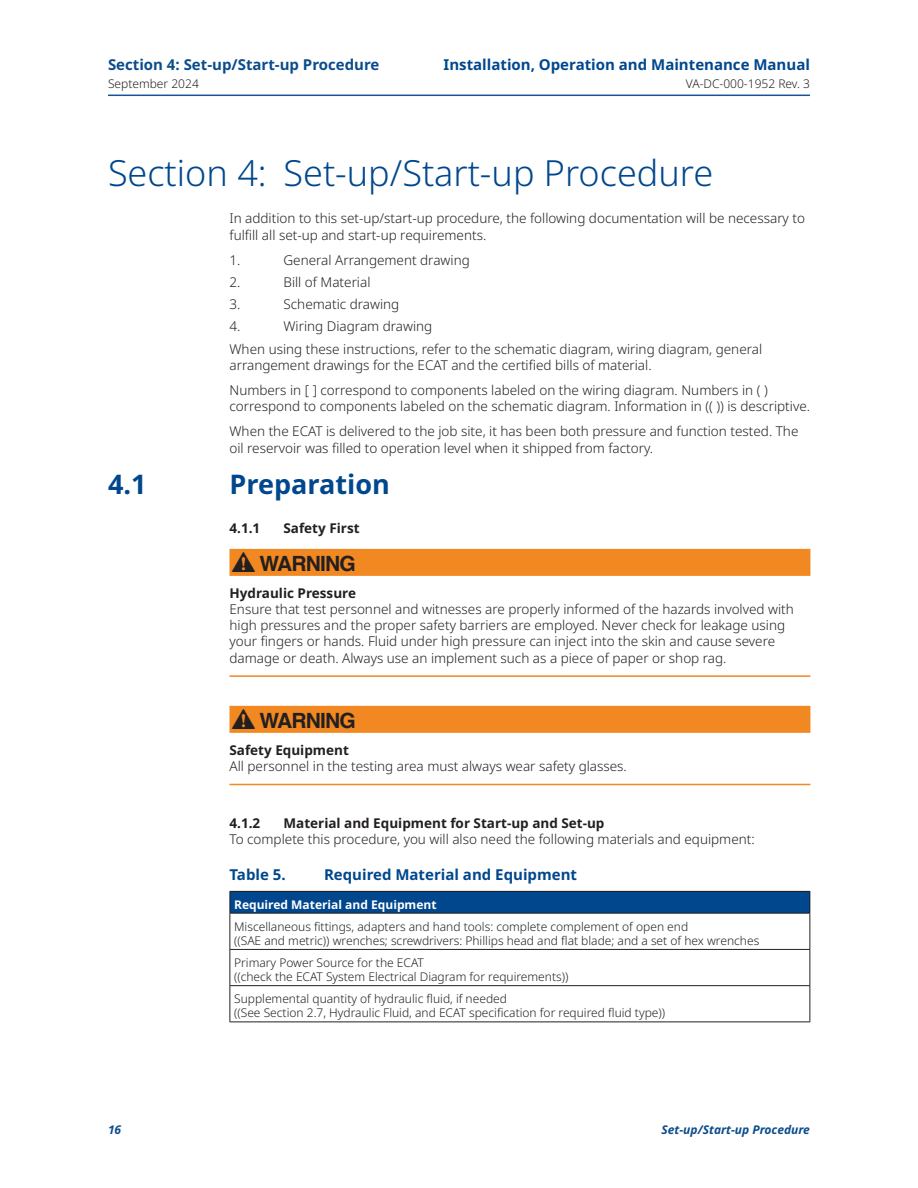
<style>
.page{position:relative;width:918px;height:1188px;background:#fff}
.page>*{position:absolute;margin:0;border:0;box-sizing:border-box;transform-origin:0 0}
.t1{font:300 36px "Noto Sans";color:#01478d}
.t2{font:700 27px "Noto Sans";color:#01478d}
.t3{font:700 21px "Helvetica";letter-spacing:-.04em;color:#231f20}
.t4{font:700 15px "Noto Sans";color:#01478d}
.t5{font:700 15px "Noto Sans";color:#0b4c8c}
._01_Body_Text{font:300 13.5px/16.2px "Noto Sans";color:#231f20}
._06_Warning_text{font:300 13.5px/16.2px "Noto Sans";color:#231f20}
.t6{font:700 13.5px "Noto Sans";color:#231f20}
._05_Tabel_text{font:300 12px/14.4px "Noto Sans";color:#231f20}
._05_Tabel_header{font:700 12px "Noto Sans";color:#fff}
.t7{font:italic 700 12px "Noto Sans";color:#0b4c8c}
.s1{font-weight:700}
</style>
<div class="page">
<hr style="left:108px;top:95px;width:702px;height:1px;background:#185397">
<div style="left:230px;top:549px;width:580px;height:27px;background:#f18821"></div>
<hr style="left:230px;top:675px;width:580px;height:2px;background:#f18821">
<div style="left:230px;top:706px;width:580px;height:27px;background:#f18821"></div>
<hr style="left:230px;top:784px;width:580px;height:1px;background:#f18821">
<div style="left:230px;top:891px;width:580px;height:22px;background:#01478d"></div>
<hr style="left:230px;top:891px;width:580px;height:1px;background:#231f20">
<svg style="left:230px;top:892px;width:1px;height:21px"></svg>
<svg style="left:809px;top:892px;width:1px;height:21px"></svg>
<hr style="left:230px;top:913px;width:580px;height:1px;background:#231f20">
<hr style="left:230px;top:914px;width:1px;height:35px;background:#231f20">
<hr style="left:809px;top:914px;width:1px;height:35px;background:#231f20">
<hr style="left:230px;top:949px;width:580px;height:1px;background:#231f20">
<hr style="left:230px;top:950px;width:1px;height:35px;background:#231f20">
<hr style="left:809px;top:950px;width:1px;height:35px;background:#231f20">
<hr style="left:230px;top:985px;width:580px;height:1px;background:#231f20">
<hr style="left:230px;top:986px;width:1px;height:36px;background:#231f20">
<hr style="left:809px;top:986px;width:1px;height:36px;background:#231f20">
<hr style="left:230px;top:1022px;width:580px;height:1px;background:#231f20">
<p class="t5" style="left:108px;top:56px;width:273px">Section 4: Set-up/Start-up Procedure</p>
<p class="_05_Tabel_text" style="left:108px;top:77px;width:92px">September 2024</p>
<p class="t4" style="left:444px;top:56px;width:368px">Installation, Operation and Maintenance Manual</p>
<p class="_05_Tabel_text" style="left:686px;top:77px;width:126px">VA-DC-000-1952 Rev. 3</p>
<p class="t1" style="left:108px;top:152px;width:607px">Section 4: Set-up/Start-up Procedure</p>
<p class="_01_Body_Text" style="left:230px;top:211px;width:577px">In addition to this set-up/start-up procedure, the following documentation will be necessary to fulfill all set-up and start-up requirements.</p>
<p class="_06_Warning_text" style="left:230px;top:252px;width:13px">1.</p>
<p class="_06_Warning_text" style="left:284px;top:252px;width:188px">General Arrangement drawing</p>
<p class="_06_Warning_text" style="left:230px;top:274px;width:13px">2.</p>
<p class="_06_Warning_text" style="left:284px;top:274px;width:89px">Bill of Material</p>
<p class="_06_Warning_text" style="left:230px;top:296px;width:13px">3.</p>
<p class="_06_Warning_text" style="left:284px;top:296px;width:117px">Schematic drawing</p>
<p class="_06_Warning_text" style="left:230px;top:319px;width:13px">4.</p>
<p class="_06_Warning_text" style="left:284px;top:319px;width:150px">Wiring Diagram drawing</p>
<p class="_01_Body_Text" style="left:230px;top:341px;width:534px">When using these instructions, refer to the schematic diagram, wiring diagram, general arrangement drawings for the ECAT and the certified bills of material.</p>
<p class="_01_Body_Text" style="left:230px;top:382px;width:582px">Numbers in [ ] correspond to components labeled on the wiring diagram. Numbers in ( ) correspond to components labeled on the schematic diagram. Information in (( )) is descriptive.</p>
<p class="_01_Body_Text" style="left:230px;top:424px;width:570px">When the ECAT is delivered to the job site, it has been both pressure and function tested. The oil reservoir was filled to operation level when it shipped from factory.</p>
<p class="t2" style="left:108px;top:469px;width:40px">4.1</p>
<p class="t2" style="left:230px;top:469px;width:162px">Preparation</p>
<p class="t6" style="left:230px;top:520px;width:32px">4.1.1</p>
<p class="t6" style="left:284px;top:520px;width:78px">Safety First</p>
<p class="t3" style="left:259px;top:547px;width:98px">WARNING</p>
<p class="_06_Warning_text" style="left:230px;top:585px;width:566px"><span class="s1">Hydraulic Pressure<br></span>Ensure that test personnel and witnesses are properly informed of the hazards involved with high pressures and the proper safety barriers are employed. Never check for leakage using your fingers or hands. Fluid under high pressure can inject into the skin and cause severe damage or death. Always use an implement such as a piece of paper or shop rag.</p>
<p class="t3" style="left:259px;top:704px;width:98px">WARNING</p>
<p class="_06_Warning_text" style="left:230px;top:742px;width:399px"><span class="s1">Safety Equipment<br></span>All personnel in the testing area must always wear safety glasses.</p>
<p class="t7" style="left:108px;top:1121px;width:15px">16</p>
<p class="t6" style="left:230px;top:815px;width:32px">4.1.2</p>
<p class="t6" style="left:284px;top:815px;width:322px">Material and Equipment for Start-up and Set-up</p>
<p class="_01_Body_Text" style="left:230px;top:831px;width:527px">To complete this procedure, you will also need the following materials and equipment:</p>
<p class="t4" style="left:230px;top:866px;width:58px">Table 5.</p>
<p class="t4" style="left:324px;top:866px;width:255px">Required Material and Equipment</p>
<p class="_05_Tabel_header" style="left:234px;top:898px;width:204px">Required Material and Equipment</p>
<p class="_05_Tabel_text" style="left:234px;top:919px;width:456px">Miscellaneous fittings, adapters and hand tools: complete complement of open end</p>
<p class="_05_Tabel_text" style="left:234px;top:934px;width:527px">((SAE and metric)) wrenches; screwdrivers: Phillips head and flat blade; and a set of hex wrenches</p>
<p class="_05_Tabel_text" style="left:234px;top:955px;width:336px">Primary Power Source for the ECAT<br>((check the ECAT System Electrical Diagram for requirements))</p>
<p class="_05_Tabel_text" style="left:234px;top:992px;width:433px">Supplemental quantity of hydraulic fluid, if needed<br>((See Section 2.7, Hydraulic Fluid, and ECAT specification for required fluid type))</p>
<p class="t7" style="left:661px;top:1121px;width:150px">Set-up/Start-up Procedure</p>
</div>
